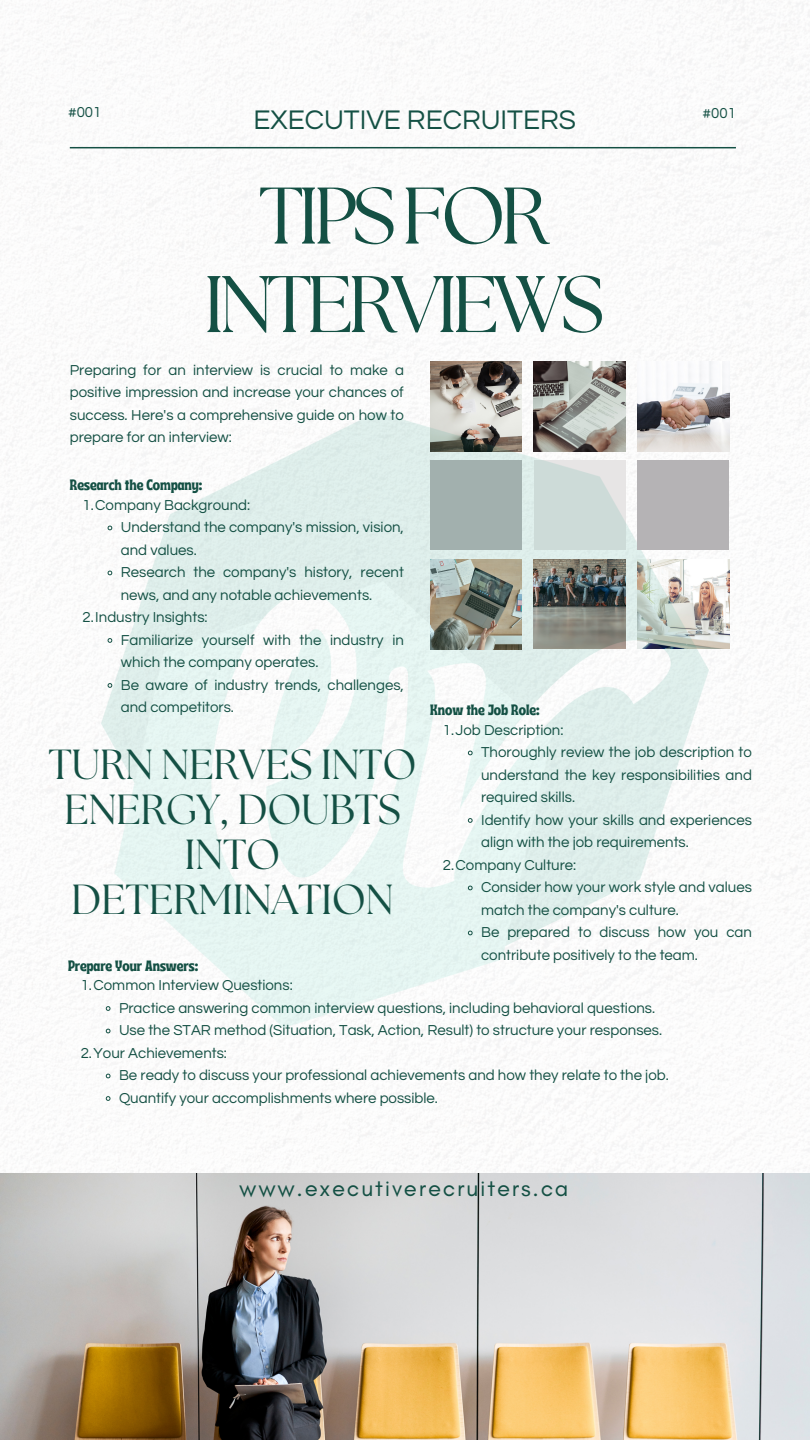
<style>
.page{position:relative;width:810px;height:1440px;background:#fff}
.page>*{position:absolute;margin:0;border:0;box-sizing:border-box;transform-origin:0 0}
.t1{font:80px/88.5px "The Seasons";letter-spacing:-.07em;color:#145044;text-align:center}
.t2{font:42px/45px "The Seasons";letter-spacing:-.01em;color:#145044;text-align:center}
.t3{font:28px "Questrial";color:#145044}
.t4{font:24px "Glacial Indifference";letter-spacing:.075em;color:#145044}
.t5{font:15px/22.5px "Questrial";color:#145044}
.t6{font:15px "Ayr Tropika Island Int";color:#145044}
</style>
<div class="page">
<img style="left:0;top:0;width:810px;height:1173px">
<img style="left:430px;top:362px;width:92px;height:51px">
<img style="left:534px;top:362px;width:91px;height:51px">
<img style="left:638px;top:362px;width:91px;height:89px">
<img style="left:709px;top:560px;width:20px;height:89px">
<img style="left:0;top:1173px;width:810px;height:267px">
<hr style="left:70px;top:147px;width:666px;height:1px;background:#145044">
<img style="left:101px;top:413px;width:608px;height:615px">
<div style="left:638px;top:461px;width:91px;height:89px;background:#b5b3b5"></div>
<svg style="left:467px;top:750px;width:6px;height:6px"></svg>
<svg style="left:467px;top:818px;width:6px;height:5px"></svg>
<svg style="left:467px;top:885px;width:6px;height:6px"></svg>
<svg style="left:467px;top:930px;width:6px;height:6px"></svg>
<svg style="left:107px;top:525px;width:6px;height:6px"></svg>
<svg style="left:107px;top:570px;width:6px;height:6px"></svg>
<svg style="left:107px;top:638px;width:6px;height:5px"></svg>
<svg style="left:107px;top:683px;width:6px;height:5px"></svg>
<svg style="left:105px;top:1006px;width:6px;height:5px"></svg>
<svg style="left:105px;top:1028px;width:6px;height:6px"></svg>
<svg style="left:105px;top:1073px;width:6px;height:6px"></svg>
<svg style="left:105px;top:1096px;width:6px;height:5px"></svg>
<h5 class="t5" style="left:68px;top:101px;width:35px">#001</h5>
<h3 class="t5" style="left:702px;top:102px;width:35px">#001</h3>
<h5 class="t3" style="left:254px;top:106px;width:324px">EXECUTIVE RECRUITERS</h5>
<p class="t1" style="left:203px;top:177px;width:403px">TIPSFOR<br>INTERVIEWS</p>
<p class="t5" style="left:70px;top:359px;width:336px;text-align:justify">Preparing for an interview is crucial to make a positive impression and increase your chances of success. Here's a comprehensive guide on how to prepare for an interview:</p>
<p class="t6" style="left:70px;top:471px;width:134px">Research the Company:</p>
<p class="t5" style="left:83px;top:494px;width:169px">1.Company Background:</p>
<p class="t5" style="left:121px;top:516px;width:285px">Understand the company's mission, vision, and values.</p>
<p class="t5" style="left:121px;top:561px;width:285px">Research the company's history, recent news, and any notable achievements.</p>
<p class="t5" style="left:83px;top:606px;width:127px">2.Industry Insights:</p>
<p class="t5" style="left:121px;top:629px;width:285px">Familiarize yourself with the industry in which the company operates.</p>
<p class="t5" style="left:121px;top:674px;width:285px">Be aware of industry trends, challenges, and competitors.</p>
<p class="t2" style="left:48px;top:745px;width:370px">TURN NERVES INTO<br>ENERGY, DOUBTS<br>INTO<br>DETERMINATION</p>
<h1 class="t6" style="left:430px;top:696px;width:111px">Know the Job Role:</h1>
<p class="t5" style="left:443px;top:719px;width:122px">1.Job Description:</p>
<p class="t5" style="left:481px;top:741px;width:272px;text-align:justify">Thoroughly review the job description to understand the key responsibilities and required skills.</p>
<p class="t5" style="left:481px;top:809px;width:272px">Identify how your skills and experiences align with the job requirements.</p>
<p class="t5" style="left:443px;top:854px;width:135px">2.Company Culture:</p>
<p class="t5" style="left:481px;top:876px;width:272px">Consider how your work style and values match the company's culture.</p>
<p class="t5" style="left:481px;top:921px;width:272px">Be prepared to discuss how you can contribute positively to the team.</p>
<p class="t6" style="left:68px;top:951px;width:132px">Prepare Your Answers:</p>
<h2 class="t5" style="left:81px;top:974px;width:214px">1.Common Interview Questions:</h2>
<p class="t5" style="left:119px;top:997px;width:538px">Practice answering common interview questions, including behavioral questions.</p>
<p class="t5" style="left:119px;top:1019px;width:545px">Use the STAR method (Situation, Task, Action, Result) to structure your responses.</p>
<p class="t5" style="left:81px;top:1042px;width:148px">2.Your Achievements:</p>
<p class="t5" style="left:119px;top:1064px;width:551px">Be ready to discuss your professional achievements and how they relate to the job.</p>
<p class="t5" style="left:119px;top:1087px;width:321px">Quantify your accomplishments where possible.</p>
<p class="t4" style="left:239px;top:1173px;width:331px">www.executiverecruiters.ca</p>
</div>
